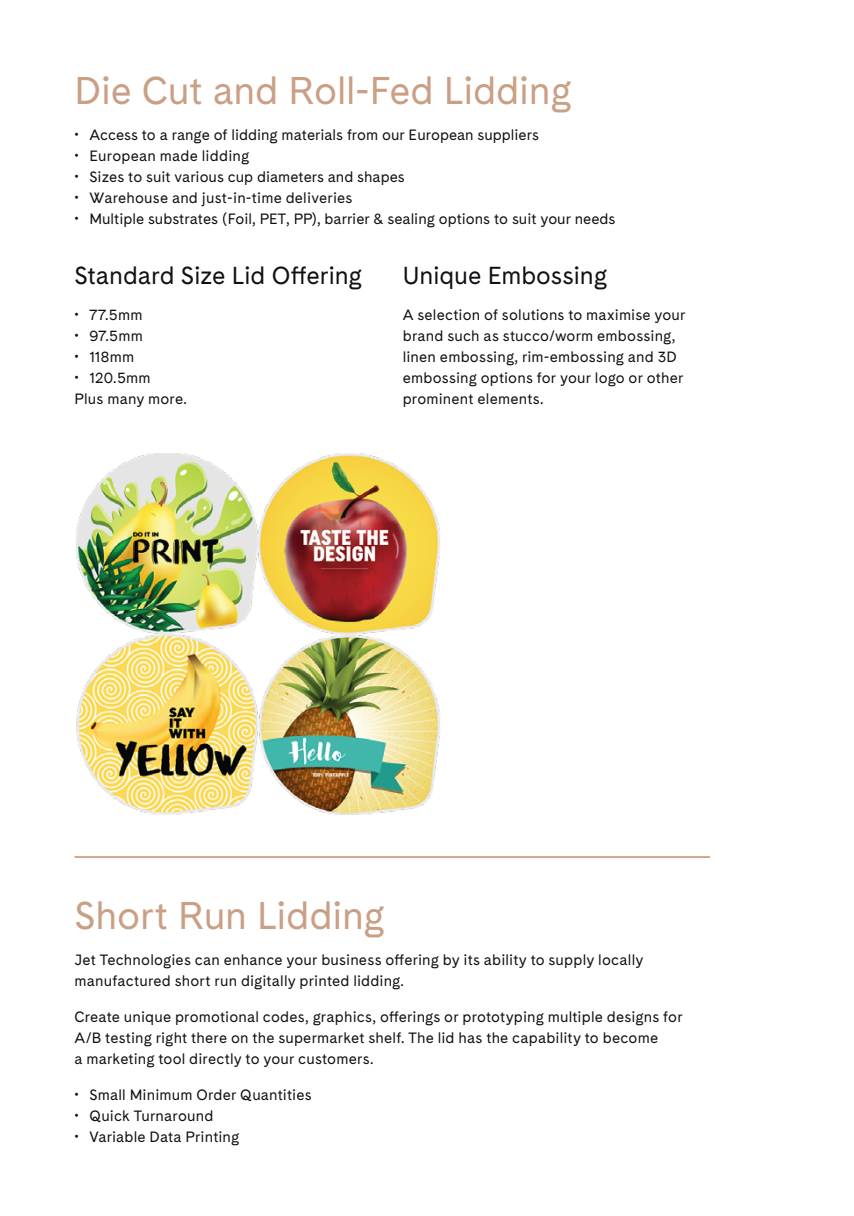
<style>
.page{position:relative;width:854px;height:1216px;background:#fff}
.page>*{position:absolute;margin:0;border:0;box-sizing:border-box;transform-origin:0 0}
.t1{font:38.5px "Cadiz";letter-spacing:-.01em;color:#c9a085}
.t2{font:24.5px "Cadiz";letter-spacing:-.005em;color:#0f1114}
.t3{font:14.88px/21px "Cadiz";letter-spacing:.01em;color:#0f1114}
</style>
<div class="page">
<hr style="left:74px;top:856px;width:635px;height:1px;background:#c9a085">
<img style="left:76px;top:453px;width:364px;height:361px">
<h1 class="t1" style="left:74px;top:67px;width:498px">Die Cut and Roll-Fed Lidding</h1>
<p class="t3" style="left:74px;top:125px;width:466px">• Access to a range of lidding materials from our European suppliers</p>
<p class="t3" style="left:74px;top:146px;width:176px">• European made lidding</p>
<p class="t3" style="left:74px;top:167px;width:332px">• Sizes to suit various cup diameters and shapes</p>
<p class="t3" style="left:74px;top:188px;width:279px">• Warehouse and just-in-time deliveries</p>
<p class="t3" style="left:74px;top:209px;width:542px">• Multiple substrates (Foil, PET, PP), barrier &amp; sealing options to suit your needs</p>
<h2 class="t2" style="left:74px;top:261px;width:289px">Standard Size Lid Offering</h2>
<p class="t3" style="left:74px;top:305px;width:69px">• 77.5mm</p>
<p class="t3" style="left:74px;top:326px;width:70px">• 97.5mm</p>
<p class="t3" style="left:74px;top:347px;width:61px">• 118mm</p>
<p class="t3" style="left:74px;top:368px;width:114px">• 120.5mm<br>Plus many more.</p>
<h2 class="t2" style="left:402px;top:261px;width:206px">Unique Embossing</h2>
<p class="t3" style="left:402px;top:305px;width:284px">A selection of solutions to maximise your brand such as stucco/worm embossing, linen embossing, rim-embossing and 3D embossing options for your logo or other prominent elements.</p>
<h1 class="t1" style="left:74px;top:892px;width:311px">Short Run Lidding</h1>
<p class="t3" style="left:74px;top:949px;width:570px">Jet Technologies can enhance your business offering by its ability to supply locally manufactured short run digitally printed lidding.</p>
<p class="t3" style="left:74px;top:1006px;width:609px">Create unique promotional codes, graphics, offerings or prototyping multiple designs for<br>A/B testing right there on the supermarket shelf. The lid has the capability to become<br>a marketing tool directly to your customers.</p>
<p class="t3" style="left:74px;top:1084px;width:239px">• Small Minimum Order Quantities</p>
<p class="t3" style="left:74px;top:1105px;width:140px">• Quick Turnaround</p>
<p class="t3" style="left:74px;top:1126px;width:166px">• Variable Data Printing</p>
</div>
